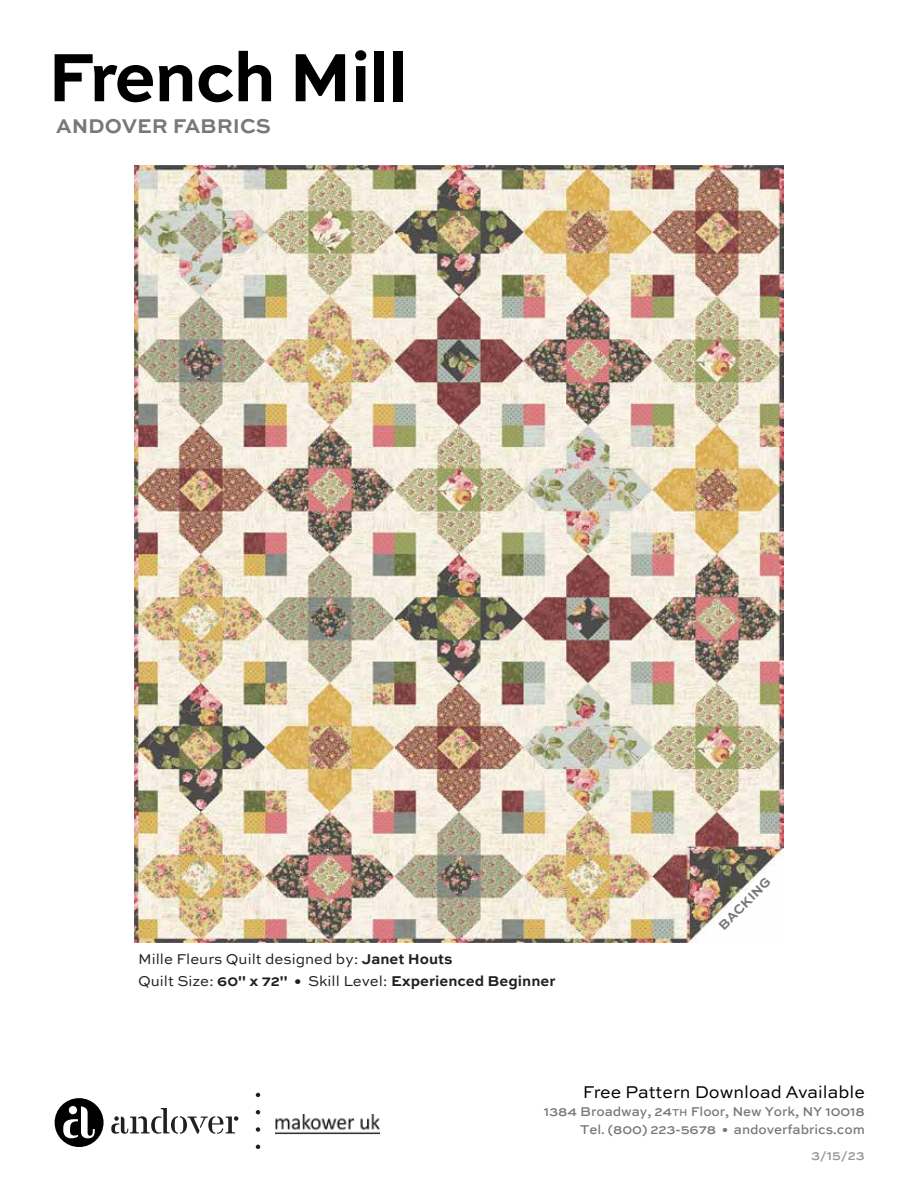
<style>
.page{position:relative;width:919px;height:1188px;background:#fff}
.page>*{position:absolute;margin:0;border:0;box-sizing:border-box;transform-origin:0 0}
.t1{font:700 72px "Sweet Sans";letter-spacing:-.025em;color:#000}
.t2{font:700 21px "Sweet Sans Pro";color:#77787b}
.t3{font:18px "Sweet Sans";color:#000}
.t4{font:15px/22.5px "Sweet Sans Pro";color:#231f20}
.t5{font:500 13.5px/18px "Sweet Sans Pro";letter-spacing:-.005em;color:#77787b;text-align:right}
.t6{font:500 13.5px "Sweet Sans Pro";color:#939598}
.t7{font:700 13.5px "Sweet Sans Pro";color:#77787b}
.s1{font-weight:700}
.s2{font-size:10.5px}
</style>
<div class="page">
<img style="left:134px;top:165px;width:648px;height:777px">
<svg style="left:255px;top:1145px;width:5px;height:4px"></svg>
<svg style="left:255px;top:1127px;width:5px;height:5px"></svg>
<svg style="left:255px;top:1110px;width:5px;height:4px"></svg>
<svg style="left:255px;top:1093px;width:5px;height:4px"></svg>
<svg style="left:111px;top:1108px;width:127px;height:26px"></svg>
<img style="left:275px;top:1114px;width:104px;height:20px">
<div style="left:55px;top:1098px;width:48px;height:49px;background:#000;border-radius:50%"></div>
<svg style="left:63px;top:1106px;width:32px;height:32px"></svg>
<div style="left:69px;top:1106px;width:8px;height:8px;background:#fff;border-radius:50%"></div>
<h1 class="t1" style="left:47px;top:36px;width:362px">French Mill</h1>
<h2 class="t2" style="left:56px;top:110px;width:216px">ANDOVER FABRICS</h2>
<p class="t4" style="left:138px;top:947px;width:418px">Mille Fleurs Quilt designed by: <span class="s1">Janet Houts<br></span>Quilt Size: <span class="s1">60" x 72" •</span> Skill Level: <span class="s1">Experienced Beginner</span></p>
<p class="t7" style="left:713px;top:920px;width:70px;rotate:-45deg">BACKING</p>
<p class="t3" style="left:582px;top:1082px;width:283px">Free Pattern Download Available</p>
<p class="t5" style="left:543px;top:1102px;width:322px">1384 Broadway, 24<span class="s2">TH</span> Floor, New York, NY 10018<br>Tel. (800) 223-5678 • andoverfabrics.com</p>
<p class="t6" style="left:810px;top:1145px;width:55px">3/15/23</p>
</div>
